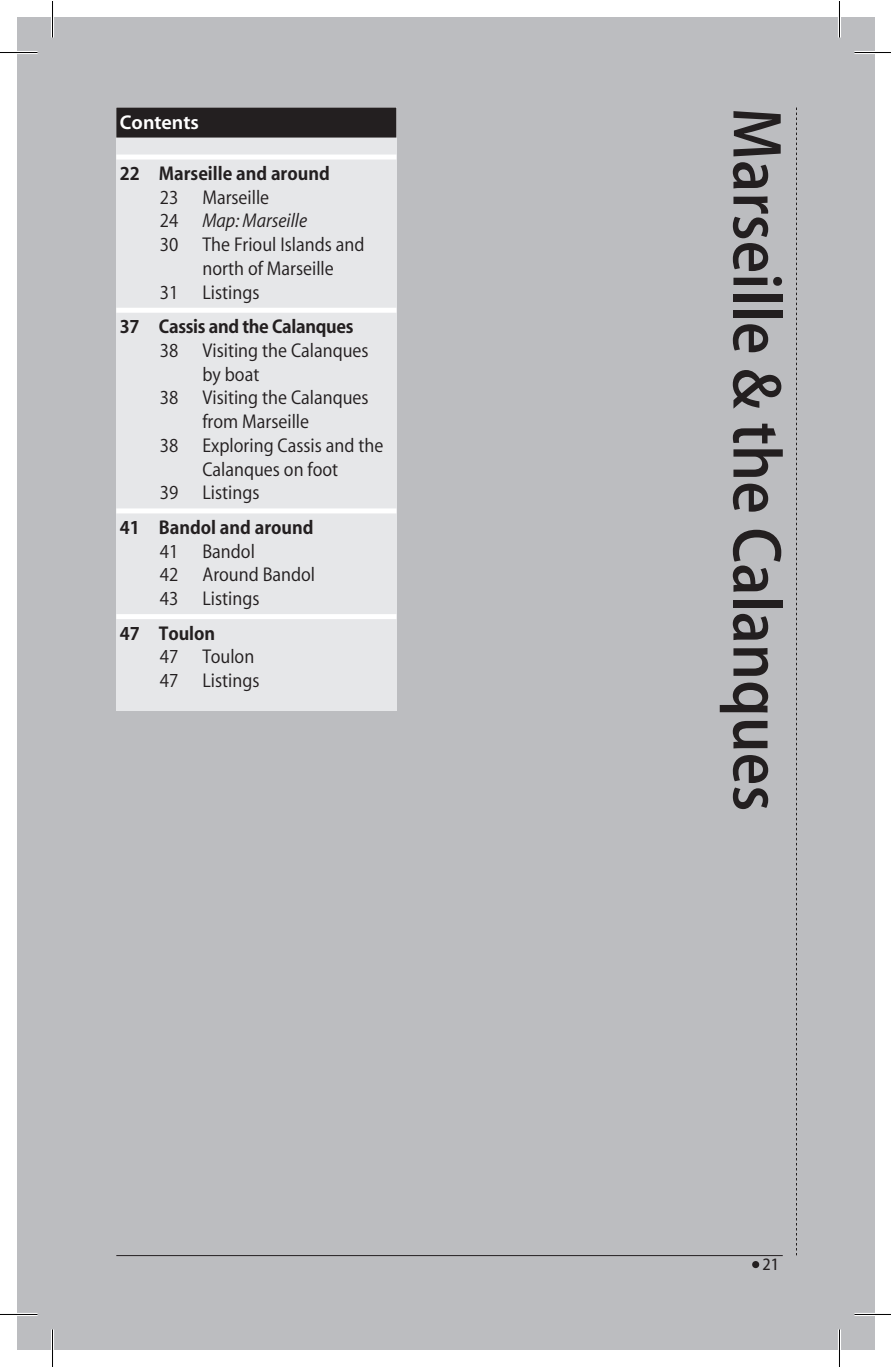
<style>
.page{position:relative;width:892px;height:1367px;background:#fff}
.page>*{position:absolute;margin:0;border:0;box-sizing:border-box;transform-origin:0 0}
.t1{font:70px "Myriad 500 wt 500 wd";color:#231f20}
.t2{font:20px/23.8px "Myriad 350 wt 500 wd";color:#231f20}
.t3{font:20px "Myriad 625 wt 500 wd";color:#231f20}
.t4{font:20px "Myriad FP 350 wt 500 wd Italic";color:#231f20}
.t5{font:20px "Myriad 600 wt 600 wd";color:#fff}
.t6{font:17.5px "Myriad 425 wt 500 wd";color:#231f20}
.s1{font-family:"Myriad 350 wt 500 wd"}
</style>
<div class="page">
<div style="left:17px;top:17px;width:858px;height:1332px;background:#bcbdc0"></div>
<svg style="left:796px;top:107px;width:1px;height:1148px"></svg>
<hr style="left:116px;top:1255px;width:666px;height:1px;background:#231f20">
<div style="left:752px;top:1261px;width:7px;height:7px;background:#231f20;border-radius:50%"></div>
<div style="left:116px;top:107px;width:280px;height:604px;background:#e6e7e9"></div>
<div style="left:116px;top:107px;width:280px;height:30px;background:#231f20"></div>
<div style="left:116px;top:154px;width:280px;height:5px;background:#fff"></div>
<div style="left:116px;top:308px;width:280px;height:5px;background:#fff"></div>
<div style="left:116px;top:508px;width:280px;height:5px;background:#fff"></div>
<div style="left:116px;top:614px;width:280px;height:5px;background:#fff"></div>
<hr style="left:0;top:51px;width:38px;height:3px;background:#fff">
<hr style="left:854px;top:51px;width:36px;height:3px;background:#fff">
<hr style="left:0;top:1312px;width:38px;height:3px;background:#fff">
<hr style="left:854px;top:1312px;width:36px;height:3px;background:#fff">
<hr style="left:51px;top:1px;width:3px;height:37px;background:#fff">
<hr style="left:51px;top:1329px;width:3px;height:37px;background:#fff">
<hr style="left:838px;top:1px;width:3px;height:37px;background:#fff">
<hr style="left:838px;top:1329px;width:3px;height:37px;background:#fff">
<hr style="left:0;top:52px;width:38px;height:1px;background:#000">
<hr style="left:854px;top:52px;width:36px;height:1px;background:#000">
<hr style="left:0;top:1313px;width:38px;height:1px;background:#000">
<hr style="left:854px;top:1313px;width:36px;height:1px;background:#000">
<hr style="left:52px;top:1px;width:1px;height:37px;background:#000">
<hr style="left:52px;top:1329px;width:1px;height:37px;background:#000">
<hr style="left:839px;top:1px;width:1px;height:37px;background:#000">
<hr style="left:839px;top:1329px;width:1px;height:37px;background:#000">
<p class="t5" style="left:120px;top:112px;width:81px">Contents</p>
<p class="t3" style="left:120px;top:163px;width:211px">22 Marseille and around</p>
<p class="t2" style="left:160px;top:186px;width:111px">23 Marseille</p>
<p class="t4" style="left:160px;top:211px;width:149px"><span class="s1">24</span> Map: Marseille</p>
<p class="t2" style="left:160px;top:233px;width:206px">30 The Frioul Islands and</p>
<p class="t2" style="left:202px;top:257px;width:133px">north of Marseille</p>
<p class="t2" style="left:160px;top:281px;width:101px">31 Listings</p>
<p class="t3" style="left:120px;top:316px;width:235px">37 Cassis and the Calanques</p>
<p class="t2" style="left:160px;top:339px;width:210px">38 Visiting the Calanques</p>
<p class="t2" style="left:202px;top:363px;width:58px">by boat</p>
<p class="t2" style="left:160px;top:387px;width:210px">38 Visiting the Calanques</p>
<p class="t2" style="left:202px;top:410px;width:108px">from Marseille</p>
<p class="t2" style="left:160px;top:434px;width:225px">38 Exploring Cassis and the</p>
<p class="t2" style="left:202px;top:458px;width:137px">Calanques on foot</p>
<p class="t2" style="left:160px;top:482px;width:101px">39 Listings</p>
<p class="t3" style="left:120px;top:517px;width:195px">41 Bandol and around</p>
<p class="t2" style="left:160px;top:540px;width:157px">41 Bandol<br>42 Around Bandol<br>43 Listings</p>
<p class="t3" style="left:120px;top:622px;width:97px">47 Toulon</p>
<p class="t2" style="left:160px;top:645px;width:101px">47 Toulon<br>47 Listings</p>
<h1 class="t1" style="left:792px;top:107px;width:705px;rotate:90deg">Marseille &amp; the Calanques</h1>
<p class="t6" style="left:762px;top:1255px;width:18px">21</p>
</div>
